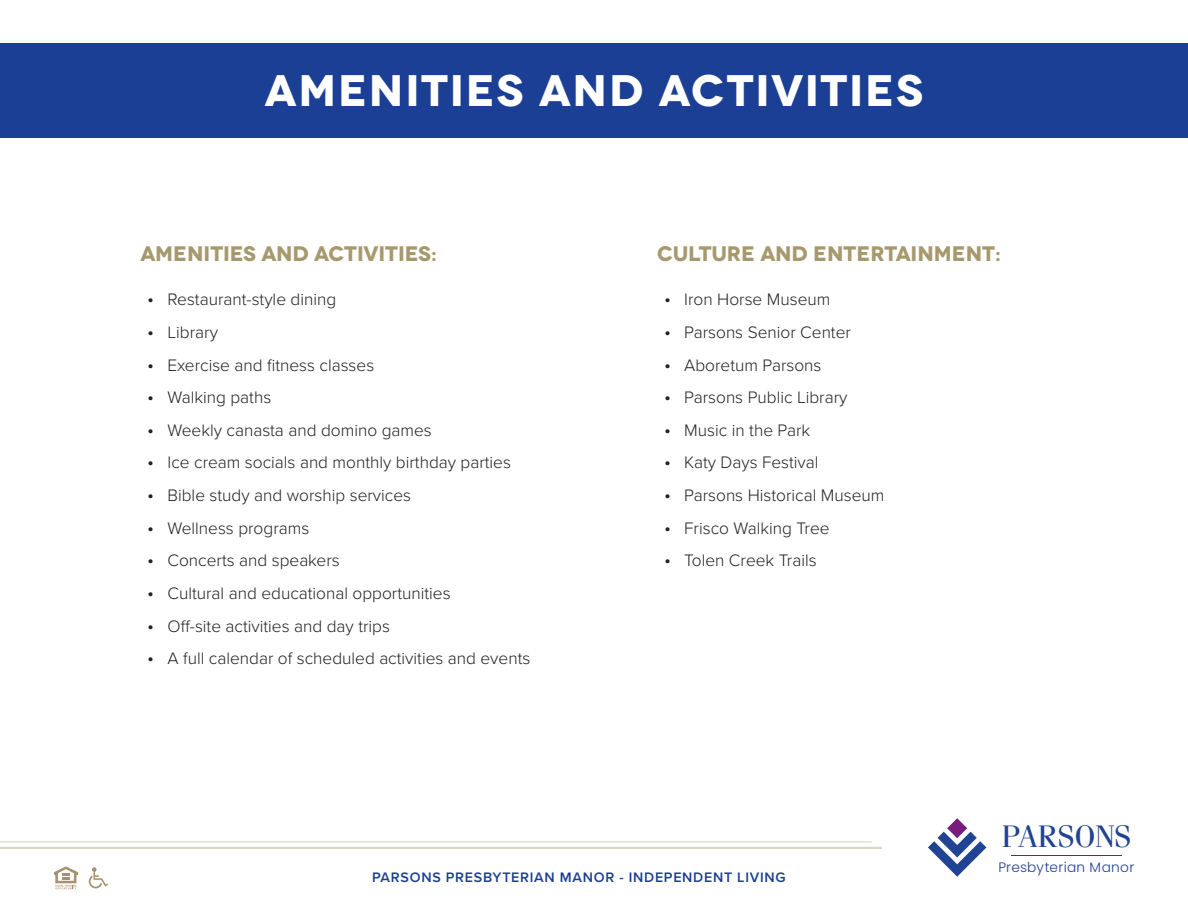
<style>
.page{position:relative;width:1188px;height:918px;background:#fff}
.page>*{position:absolute;margin:0;border:0;box-sizing:border-box;transform-origin:0 0}
.t1{font:700 44.1px "Novecentowide";letter-spacing:.04em;color:#fff}
.t2{font:31.05px "Fenice";letter-spacing:-.01em;color:#214393}
.BULLET_CAPTIONS{font:700 21px "Novecentowide";color:#a7996e}
.t3{font:300 17.25px "Proxima Nova";color:#231f20}
.t4{font:600 14.25px "Proxima Nova";letter-spacing:.05em;color:#1b3f94}
.t5{font:300 13.65px "Poppins";letter-spacing:.02em;color:#214393}
.s1{font-size:19.5px}
</style>
<div class="page">
<div style="left:0;top:43px;width:1188px;height:95px;background:#1b3f94"></div>
<svg style="left:54px;top:866px;width:24px;height:23px"></svg>
<svg style="left:89px;top:867px;width:19px;height:21px"></svg>
<hr style="left:0;top:841px;width:872px;height:1px;background:#a7996e">
<hr style="left:0;top:847px;width:882px;height:2px;background:#a7996e">
<svg style="left:928px;top:818px;width:58px;height:59px"></svg>
<hr style="left:1011px;top:855px;width:111px;height:1px;background:#781d7d">
<p class="t1" style="left:265px;top:63px;width:660px">AMENITIES AND ACTIVITIES</p>
<p class="BULLET_CAPTIONS" style="left:141px;top:241px;width:298px">AMENITIES AND ACTIVITIES:</p>
<p class="t3" style="left:147px;top:287px;width:191px"><span class="s1">•</span> Restaurant-style dining</p>
<p class="t3" style="left:147px;top:319px;width:72px"><span class="s1">•</span> Library</p>
<p class="t3" style="left:147px;top:352px;width:228px"><span class="s1">•</span> Exercise and fitness classes</p>
<p class="t3" style="left:147px;top:385px;width:126px"><span class="s1">•</span> Walking paths</p>
<p class="t3" style="left:147px;top:417px;width:286px"><span class="s1">•</span> Weekly canasta and domino games</p>
<p class="t3" style="left:147px;top:450px;width:365px"><span class="s1">•</span> Ice cream socials and monthly birthday parties</p>
<p class="t3" style="left:147px;top:482px;width:265px"><span class="s1">•</span> Bible study and worship services</p>
<p class="t3" style="left:147px;top:515px;width:164px"><span class="s1">•</span> Wellness programs</p>
<p class="t3" style="left:147px;top:548px;width:194px"><span class="s1">•</span> Concerts and speakers</p>
<p class="t3" style="left:147px;top:580px;width:305px"><span class="s1">•</span> Cultural and educational opportunities</p>
<p class="t3" style="left:147px;top:613px;width:244px"><span class="s1">•</span> Off-site activities and day trips</p>
<p class="t3" style="left:147px;top:646px;width:385px"><span class="s1">•</span> A full calendar of scheduled activities and events</p>
<p class="BULLET_CAPTIONS" style="left:657px;top:241px;width:345px">CULTURE AND ENTERTAINMENT:</p>
<p class="t3" style="left:664px;top:287px;width:168px"><span class="s1">•</span> Iron Horse Museum</p>
<p class="t3" style="left:664px;top:319px;width:188px"><span class="s1">•</span> Parsons Senior Center</p>
<p class="t3" style="left:664px;top:352px;width:159px"><span class="s1">•</span> Aboretum Parsons</p>
<p class="t3" style="left:664px;top:385px;width:185px"><span class="s1">•</span> Parsons Public Library</p>
<p class="t3" style="left:664px;top:417px;width:148px"><span class="s1">•</span> Music in the Park</p>
<p class="t3" style="left:664px;top:450px;width:156px"><span class="s1">•</span> Katy Days Festival</p>
<p class="t3" style="left:664px;top:482px;width:222px"><span class="s1">•</span> Parsons Historical Museum</p>
<p class="t3" style="left:664px;top:515px;width:167px"><span class="s1">•</span> Frisco Walking Tree</p>
<p class="t3" style="left:664px;top:548px;width:154px"><span class="s1">•</span> Tolen Creek Trails</p>
<h2 class="t2" style="left:1001px;top:818px;width:132px">PARSONS</h2>
<p class="t4" style="left:372px;top:866px;width:415px">PARSONS PRESBYTERIAN MANOR - INDEPENDENT LIVING</p>
<p class="t5" style="left:998px;top:858px;width:137px">Presbyterian Manor</p>
</div>
